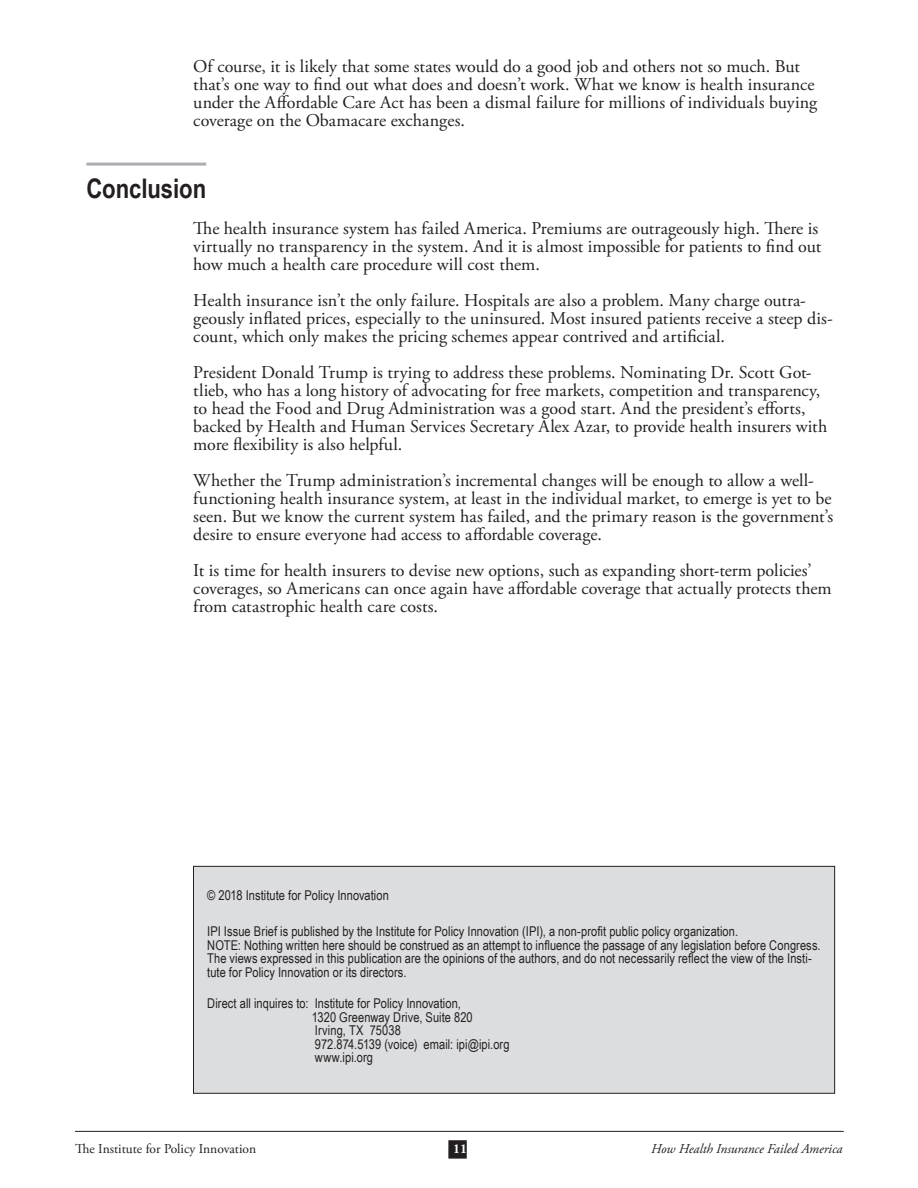
<style>
.page{position:relative;width:918px;height:1188px;background:#fff}
.page>*{position:absolute;margin:0;border:0;box-sizing:border-box;transform-origin:0 0}
.Level_One_Heads_on_L{font:700 27px "Arial Narrow";color:#231f20}
.Body_Text{font:18px/18px "Adobe Garamond Pro";letter-spacing:-.005em;color:#231f20}
.contact_info{font:13.5px/13.5px "Arial Narrow";letter-spacing:.005em;color:#231f20}
.t1{font:13.5px "Adobe Garamond Pro";letter-spacing:-.035em;color:#231f20}
.t2{font:italic 13.5px "Adobe Garamond Pro";color:#231f20}
.t3{font:700 13.5px "Adobe Garamond Pro";color:#fff}
</style>
<div class="page">
<div style="left:449px;top:1141px;width:17px;height:17px;background:#231f20"></div>
<div style="left:448px;top:1140px;width:19px;height:19px;border:2px solid #231f20"></div>
<hr style="left:75px;top:1131px;width:769px;height:1px;background:#231f20">
<hr style="left:86px;top:163px;width:120px;height:3px;background:#acadb1">
<div style="left:194px;top:866px;width:641px;height:227px;background:#dcdddf"></div>
<div style="left:193px;top:866px;width:642px;height:228px;border:1px solid #231f20"></div>
<p class="Body_Text" style="left:193px;top:58px;width:625px">Of course, it is likely that some states would do a good job and others not so much. But that’s one way to find out what does and doesn’t work. What we know is health insurance under the Affordable Care Act has been a dismal failure for millions of individuals buying coverage on the Obamacare exchanges.</p>
<p class="Level_One_Heads_on_L" style="left:86px;top:168px;width:121px">Conclusion</p>
<p class="Body_Text" style="left:193px;top:220px;width:629px">The health insurance system has failed America. Premiums are outrageously high. There is virtually no transparency in the system. And it is almost impossible for patients to find out how much a health care procedure will cost them.</p>
<p class="Body_Text" style="left:193px;top:292px;width:641px">Health insurance isn’t the only failure. Hospitals are also a problem. Many charge outra&shy;geously inflated prices, especially to the uninsured. Most insured patients receive a steep dis&shy;count, which only makes the pricing schemes appear contrived and artificial.</p>
<p class="Body_Text" style="left:193px;top:364px;width:635px">President Donald Trump is trying to address these problems. Nominating Dr. Scott Got&shy;tlieb, who has a long history of advocating for free markets, competition and transparency, to head the Food and Drug Administration was a good start. And the president’s efforts, backed by Health and Human Services Secretary Alex Azar, to provide health insurers with more flexibility is also helpful.</p>
<p class="Body_Text" style="left:193px;top:472px;width:642px">Whether the Trump administration’s incremental changes will be enough to allow a well&shy;functioning health insurance system, at least in the individual market, to emerge is yet to be seen. But we know the current system has failed, and the primary reason is the government’s desire to ensure everyone had access to affordable coverage.</p>
<p class="Body_Text" style="left:193px;top:562px;width:640px">It is time for health insurers to devise new options, such as expanding short-term policies’ coverages, so Americans can once again have affordable coverage that actually protects them from catastrophic health care costs.</p>
<p class="contact_info" style="left:207px;top:888px;width:183px">© 2018 Institute for Policy Innovation</p>
<p class="contact_info" style="left:207px;top:924px;width:615px">IPI Issue Brief is published by the Institute for Policy Innovation (IPI), a non-profit public policy organization.<br>NOTE: Nothing written here should be construed as an attempt to influence the passage of any legislation before Congress.<br>The views expressed in this publication are the opinions of the authors, and do not necessarily reflect the view of the Insti&shy;tute for Policy Innovation or its directors.</p>
<p class="contact_info" style="left:312px;top:996px;width:199px;text-indent:-105px">Direct all inquires to: Institute for Policy Innovation,<br>1320 Greenway Drive, Suite 820<br>Irving, TX 75038<br>972.874.5139 (voice) email: ipi@ipi.org www.ipi.org</p>
<p class="t1" style="left:75px;top:1141px;width:182px">The Institute for Policy Innovation</p>
<p class="t3" style="left:453px;top:1141px;width:16px">11</p>
<p class="t2" style="left:651px;top:1141px;width:193px">How Health Insurance Failed America</p>
</div>
